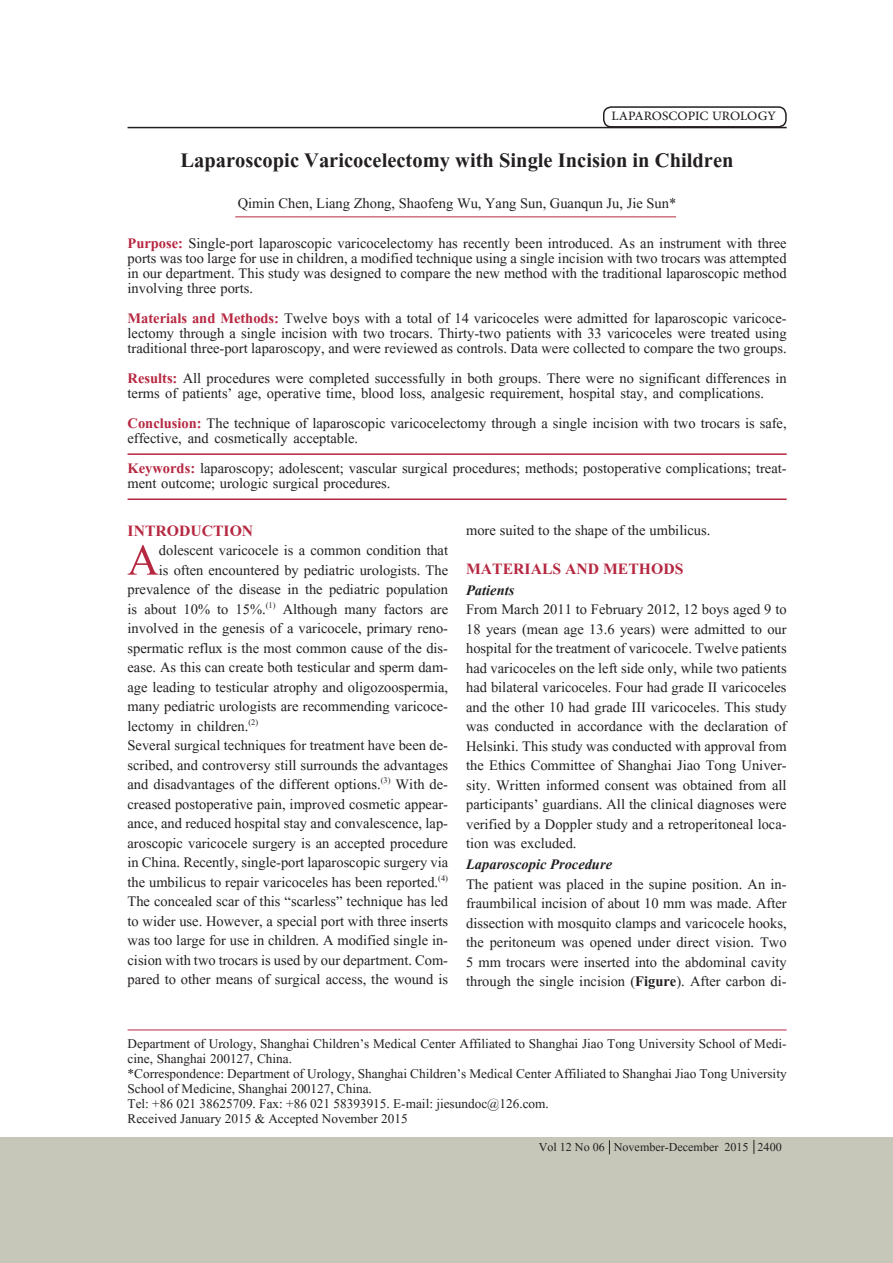
<style>
.page{position:relative;width:893px;height:1263px;background:#fff}
.page>*{position:absolute;margin:0;border:0;box-sizing:border-box;transform-origin:0 0}
.t1{font:54.6px "Aparajita";color:#b62841}
.t2{font:700 25.5px "Aparajita";color:#231f20}
.t3{font:700 19.5px "Aparajita";color:#b62841}
.t4{font:18px/19.5px "Aparajita";color:#231f20;text-align:justify}
.t5{font:italic 700 18px "Aparajita";color:#231f20}
.t6{font:18px "Adobe Arabic";color:#231f20}
.t7{font:16.5px/15px "Aparajita";color:#231f20}
.t8{font:15px "Aparajita";color:#231f20}
.s1{font-weight:700;color:#b62841}
.s2{font-weight:700}
</style>
<div class="page">
<div style="left:0;top:1137px;width:893px;height:126px;background:#c7c7b9"></div>
<hr style="left:128px;top:127px;width:659px;height:1px;background:#231f20">
<div style="left:603px;top:106px;width:184px;height:22px;border:2px solid #231f20;border-radius:8px"></div>
<hr style="left:128px;top:453px;width:659px;height:2px;background:#b62841">
<hr style="left:128px;top:498px;width:659px;height:2px;background:#b62841">
<hr style="left:128px;top:1029px;width:659px;height:1px;background:#b62841">
<hr style="left:235px;top:216px;width:441px;height:1px;background:#b62841">
<svg style="left:609px;top:1140px;width:1px;height:14px"></svg>
<svg style="left:753px;top:1140px;width:1px;height:14px"></svg>
<p class="t6" style="left:612px;top:103px;width:166px">LAPAROSCOPIC UROLOGY</p>
<p class="t2" style="left:181px;top:148px;width:555px">Laparoscopic Varicocelectomy with Single Incision in Children</p>
<p class="t4" style="left:238px;top:195px;width:440px">Qimin Chen, Liang Zhong, Shaofeng Wu, Yang Sun, Guanqun Ju, Jie Sun*</p>
<p class="t4" style="left:128px;top:237px;width:661px;line-height:15px"><span class="s1">Purpose:</span> Single-port laparoscopic varicocelectomy has recently been introduced. As an instrument with three ports was too large for use in children, a modified technique using a single incision with two trocars was attempted in our department. This study was designed to compare the new method with the traditional laparoscopic method involving three ports.</p>
<p class="t4" style="left:128px;top:312px;width:661px;line-height:15px"><span class="s1">Materials and Methods:</span> Twelve boys with a total of 14 varicoceles were admitted for laparoscopic varicoce&shy;lectomy through a single incision with two trocars. Thirty-two patients with 33 varicoceles were treated using traditional three-port laparoscopy, and were reviewed as controls. Data were collected to compare the two groups.</p>
<p class="t4" style="left:128px;top:372px;width:661px;line-height:15px"><span class="s1">Results:</span> All procedures were completed successfully in both groups. There were no significant differences in terms of patients’ age, operative time, blood loss, analgesic requirement, hospital stay, and complications.</p>
<p class="t4" style="left:128px;top:417px;width:661px;line-height:15px"><span class="s1">Conclusion:</span> The technique of laparoscopic varicocelectomy through a single incision with two trocars is safe, effective, and cosmetically acceptable.</p>
<p class="t4" style="left:128px;top:462px;width:661px;line-height:15px"><span class="s1">Keywords:</span> laparoscopy; adolescent; vascular surgical procedures; methods; postoperative complications; treat&shy;ment outcome; urologic surgical procedures.</p>
<p class="t3" style="left:128px;top:521px;width:127px">INTRODUCTION</p>
<p class="t1" style="left:127px;top:533px;width:33px">A</p>
<p class="t4" style="left:159px;top:542px;width:291px">dolescent varicocele is a common condition that</p>
<p class="t4" style="left:466px;top:522px;width:246px">more suited to the shape of the umbilicus.</p>
<p class="t3" style="left:466px;top:559px;width:219px">MATERIALS AND METHODS</p>
<p class="t5" style="left:466px;top:581px;width:50px">Patients</p>
<p class="t4" style="left:466px;top:601px;width:322px">From March 2011 to February 2012, 12 boys aged 9 to 18 years (mean age 13.6 years) were admitted to our hospital for the treatment of varicocele. Twelve patients had varicoceles on the left side only, while two patients had bilateral varicoceles. Four had grade II varicoceles and the other 10 had grade III varicoceles. This study was conducted in accordance with the declaration of Helsinki. This study was conducted with approval from the Ethics Committee of Shanghai Jiao Tong Univer&shy;sity. Written informed consent was obtained from all participants’ guardians. All the clinical diagnoses were verified by a Doppler study and a retroperitoneal loca&shy;tion was excluded.</p>
<p class="t5" style="left:466px;top:856px;width:147px">Laparoscopic Procedure</p>
<p class="t4" style="left:466px;top:876px;width:322px">The patient was placed in the supine position. An in&shy;fraumbilical incision of about 10 mm was made. After dissection with mosquito clamps and varicocele hooks, the peritoneum was opened under direct vision. Two 5 mm trocars were inserted into the abdominal cavity through the single incision (<span class="s2">Figure</span>). After carbon di-</p>
<p class="t4" style="left:159px;top:562px;width:291px">is often encountered by pediatric urologists. The</p>
<p class="t4" style="left:128px;top:581px;width:322px">prevalence of the disease in the pediatric population</p>
<p class="t4" style="left:128px;top:601px;width:322px">is about 10% to 15%.<sup>(1)</sup> Although many factors are</p>
<p class="t4" style="left:128px;top:620px;width:322px">involved in the genesis of a varicocele, primary reno-</p>
<p class="t4" style="left:128px;top:640px;width:322px">spermatic reflux is the most common cause of the dis-</p>
<p class="t4" style="left:128px;top:659px;width:322px">ease. As this can create both testicular and sperm dam-</p>
<p class="t4" style="left:128px;top:679px;width:322px">age leading to testicular atrophy and oligozoospermia,</p>
<p class="t4" style="left:128px;top:698px;width:322px">many pediatric urologists are recommending varicoce-</p>
<p class="t4" style="left:128px;top:718px;width:132px">lectomy in children.<sup>(2)</sup></p>
<p class="t4" style="left:128px;top:737px;width:322px">Several surgical techniques for treatment have been de&shy;scribed, and controversy still surrounds the advantages and disadvantages of the different options.<sup>(3)</sup> With de&shy;creased postoperative pain, improved cosmetic appear&shy;ance, and reduced hospital stay and convalescence, lap&shy;aroscopic varicocele surgery is an accepted procedure in China. Recently, single-port laparoscopic surgery via the umbilicus to repair varicoceles has been reported.<sup>(4)<br></sup>The concealed scar of this “scarless” technique has led to wider use. However, a special port with three inserts was too large for use in children. A modified single in&shy;cision with two trocars is used by our department. Com&shy;pared to other means of surgical access, the wound is</p>
<p class="t7" style="left:128px;top:1037px;width:661px">Department of Urology, Shanghai Children’s Medical Center Affiliated to Shanghai Jiao Tong University School of Medi&shy;cine, Shanghai 200127, China.</p>
<p class="t7" style="left:128px;top:1067px;width:661px">*Correspondence: Department of Urology, Shanghai Children’s Medical Center Affiliated to Shanghai Jiao Tong University<br>School of Medicine, Shanghai 200127, China.</p>
<p class="t7" style="left:128px;top:1097px;width:423px">Tel: +86 021 38625709. Fax: +86 021 58393915. E-mail: jiesundoc@126.com.</p>
<p class="t7" style="left:128px;top:1112px;width:282px">Received January 2015 &amp; Accepted November 2015</p>
<p class="t8" style="left:539px;top:1139px;width:244px">Vol 12 No 06 November-December 2015 2400</p>
</div>
